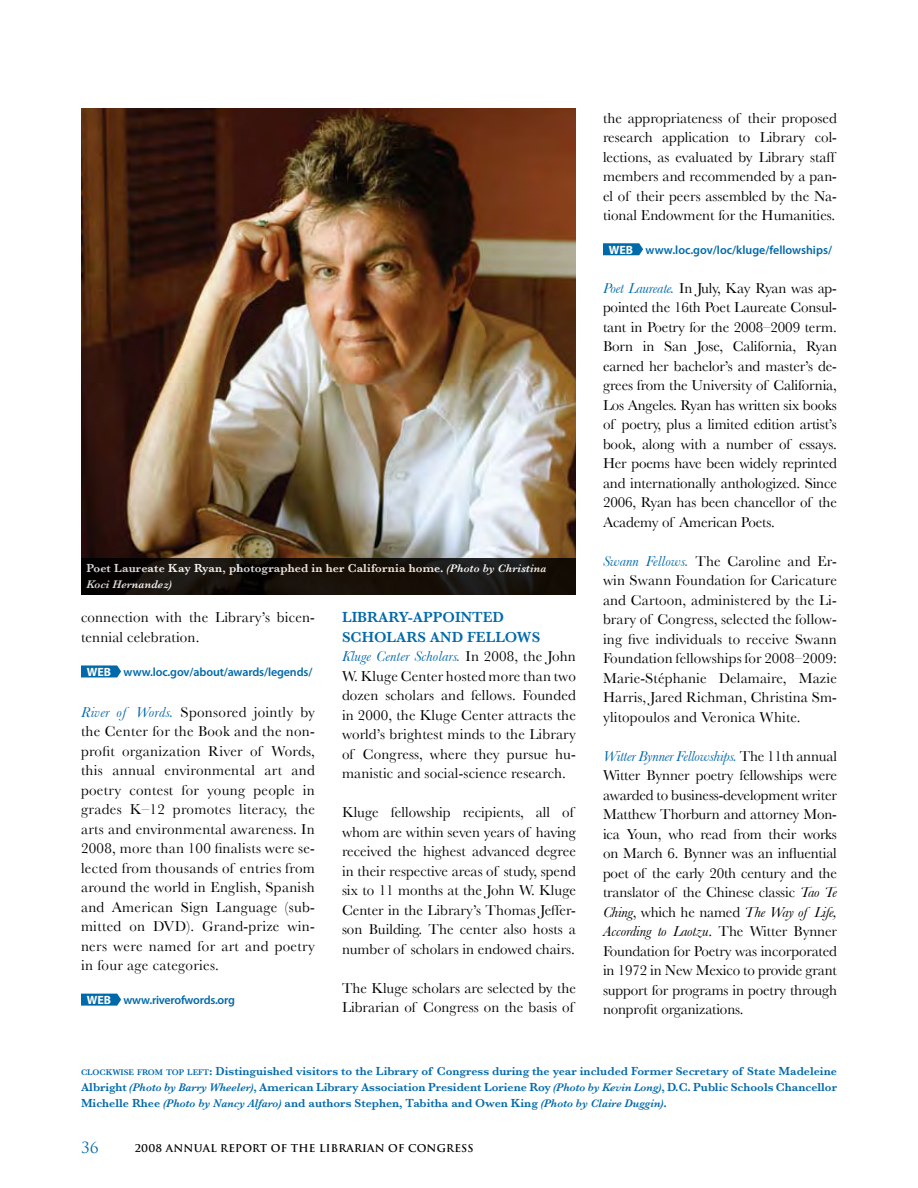
<style>
.page{position:relative;width:918px;height:1188px;background:#fff}
.page>*{position:absolute;margin:0;border:0;box-sizing:border-box;transform-origin:0 0}
.t1{font:15px/19.5px "Baskerville";color:#000}
.t2{font:600 15px "Baskerville";color:#0069aa}
.t3{font:15px "Trajan";color:#0069aa}
.t4{font:600 12px/16.2px "Baskerville";color:#0069aa;text-align:justify}
.t5{font:600 12px "Myriad Pro";letter-spacing:-.01em;color:#0069aa}
.t6{font:600 12px "Baskerville";letter-spacing:.01em;color:#fff}
.t7{font:italic 600 11.25px "Baskerville";letter-spacing:.01em;color:#fff}
.t8{font:700 10.5px "Trajan";letter-spacing:.02em;color:#000}
.s1{font-style:italic;font-size:11.25px}
.s2{font-family:"Myriad";font-weight:700;color:#fff}
.s3{font-style:italic;color:#0069aa}
.s4{font-weight:600;color:#0069aa}
.s5{font-style:italic}
.s6{font-size:8.4px}
</style>
<div class="page">
<svg style="left:81px;top:665px;width:40px;height:12px"></svg>
<svg style="left:81px;top:994px;width:40px;height:12px"></svg>
<img style="left:81px;top:108px;width:495px;height:450px">
<svg style="left:81px;top:558px;width:495px;height:37px;fill:#171008"></svg>
<svg style="left:603px;top:243px;width:40px;height:12px"></svg>
<p class="t6" style="left:86px;top:561px;width:462px">Poet Laureate Kay Ryan, photographed in her California home. <span class="s1">(Photo by Christina</span></p>
<p class="t7" style="left:86px;top:578px;width:87px">Koci Hernandez)</p>
<p class="t1" style="left:81px;top:608px;width:235px">connection with the Library’s bicen&shy;tennial celebration.</p>
<p class="t5" style="left:87px;top:664px;width:227px"><span class="s2">WEB</span> www.loc.gov/about/awards/legends/</p>
<p class="t1" style="left:81px;top:702px;width:236px;text-align:justify"><span class="s3">River of Words.</span> Sponsored jointly by the Center for the Book and the non&shy;profit organization River of Words, this annual environmental art and poetry contest for young people in grades K–12 promotes literacy, the arts and environmental awareness. In 2008, more than 100 finalists were se&shy;lected from thousands of entries from around the world in English, Spanish and American Sign Language (sub&shy;mitted on DVD). Grand-prize win&shy;ners were named for art and poetry in four age categories.</p>
<p class="t5" style="left:87px;top:992px;width:150px"><span class="s2">WEB</span> www.riverofwords.org</p>
<p class="t2" style="left:342px;top:609px;width:21px">Library</p>
<p class="t2" style="left:408px;top:609px;width:27px">-Appointe</p>
<p class="t2" style="left:493px;top:609px;width:13px">d</p>
<p class="t2" style="left:342px;top:628px;width:21px">Scholars</p>
<p class="t1" style="left:342px;top:627px;width:235px;text-indent:88px"><span class="s4">and Fellows<br></span><span class="s3">Kluge Center Scholars.</span> In 2008, the John W. Kluge Center hosted more than two dozen scholars and fellows. Founded in 2000, the Kluge Center attracts the world’s brightest minds to the Library of Congress, where they pursue hu&shy;manistic and social-science research.</p>
<p class="t1" style="left:342px;top:803px;width:236px">Kluge fellowship recipients, all of whom are within seven years of having received the highest advanced degree in their respective areas of study, spend six to 11 months at the John W. Kluge Center in the Library’s Thomas Jeffer&shy;son Building. The center also hosts a number of scholars in endowed chairs.</p>
<p class="t1" style="left:342px;top:978px;width:235px">The Kluge scholars are selected by the<br>Librarian of Congress on the basis of</p>
<p class="t1" style="left:603px;top:108px;width:236px">the appropriateness of their proposed research application to Library col&shy;lections, as evaluated by Library staff members and recommended by a pan&shy;el of their peers assembled by the Na&shy;tional Endowment for the Humanities.</p>
<p class="t5" style="left:609px;top:242px;width:225px"><span class="s2">WEB</span> www.loc.gov/loc/kluge/fellowships/</p>
<p class="t1" style="left:603px;top:278px;width:236px;text-align:justify"><span class="s3">Poet Laureate.</span> In July, Kay Ryan was ap&shy;pointed the 16th Poet Laureate Consul&shy;tant in Poetry for the 2008–2009 term.<br>Born in San Jose, California, Ryan earned her bachelor’s and master’s de&shy;grees from the University of California, Los Angeles. Ryan has written six books of poetry, plus a limited edition artist’s book, along with a number of essays.<br>Her poems have been widely reprinted and internationally anthologized. Since 2006, Ryan has been chancellor of the Academy of American Poets.</p>
<p class="t1" style="left:603px;top:551px;width:236px;text-align:justify"><span class="s3">Swann Fellows.</span> The Caroline and Er&shy;win Swann Foundation for Caricature and Cartoon, administered by the Li&shy;brary of Congress, selected the follow&shy;ing five individuals to receive Swann Foundation fellowships for 2008–2009:<br>Marie-Stéphanie Delamaire, Mazie Harris, Jared Richman, Christina Sm&shy;ylitopoulos and Veronica White.</p>
<p class="t1" style="left:603px;top:746px;width:235px;text-align:justify"><span class="s3">Witter Bynner Fellowships.</span> The 11th annual Witter Bynner poetry fellowships were awarded to business-development writer Matthew Thorburn and attorney Mon&shy;ica Youn, who read from their works on March 6. Bynner was an influential poet of the early 20th century and the translator of the Chinese classic <span class="s5">Tao Te Ching</span>, which he named <span class="s5">The Way of Life, According to Laotzu</span>. The Witter Bynner Foundation for Poetry was incorporated in 1972 in New Mexico to provide grant support for programs in poetry through nonprofit organizations.</p>
<p class="t4" style="left:81px;top:1063px;width:757px"><span class="s6">CLOCKWISE FROM TOP LEFT</span>: Distinguished visitors to the Library of Congress during the year included Former Secretary of State Madeleine Albright <span class="s1">(Photo by Barry Wheeler)</span>, American Library Association President Loriene Roy <span class="s1">(Photo by Kevin Long)</span>, D.C. Public Schools Chancellor Michelle Rhee <span class="s1">(Photo by Nancy Alfaro)</span> and authors Stephen, Tabitha and Owen King <span class="s1">(Photo by Claire Duggin)</span>.</p>
<p class="t3" style="left:81px;top:1139px;width:19px">36</p>
<p class="t8" style="left:135px;top:1141px;width:340px">2008 ANNUAL REPORT OF THE LIBRARIAN OF CONGRESS</p>
</div>
